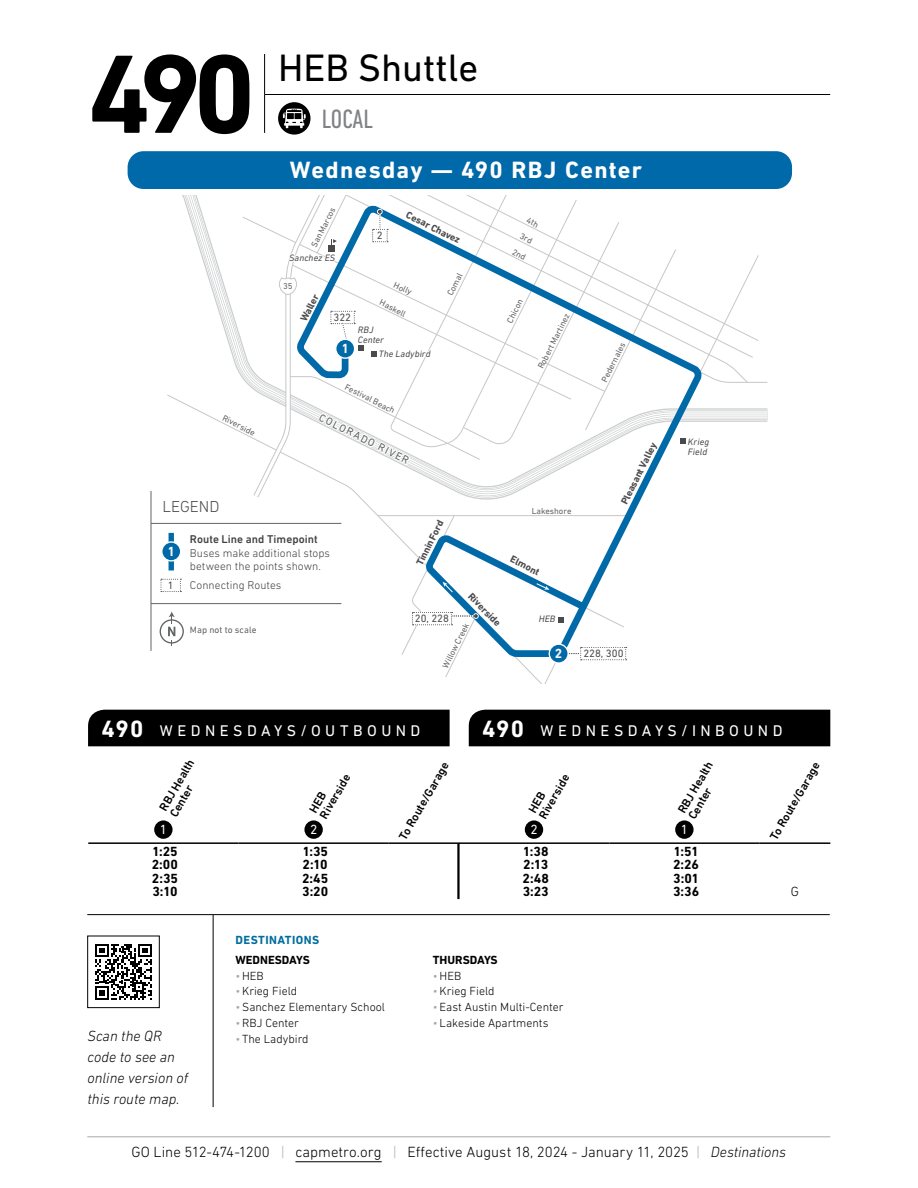
<style>
.page{position:relative;width:918px;height:1188px;background:#fff}
.page>*{position:absolute;margin:0;border:0;box-sizing:border-box;transform-origin:0 0}
.t1{font:700 113.4px "DIN Next LT Pro";color:#000}
.t2{font:38.85px "DIN Next LT Pro";color:#000}
.t3{font:condensed 27px "DIN Next LT Pro";color:#808285}
.t4{font:700 24px "DIN Next LT Pro";letter-spacing:.055em;color:#fff}
.t5{font:300 16.2px "DIN Next LT Pro";color:#4a4a4d}
.t6{font:15.75px "DIN Next LT Pro";letter-spacing:.28em;color:#fff}
.t7{font:300 15px "DIN Next LT Pro";letter-spacing:-.005em;color:#000}
.t8{font:italic 300 15px/21px "DIN Next LT Pro";color:#000}
.t9{font:700 13.5px "DIN Next LT Pro";letter-spacing:-.005em;color:#000}
.t10{font:13.5px "DIN Next LT Pro";color:#fff}
.t11{font:700 13.5px "DIN Next LT Pro";color:#f6f6f6}
.t12{font:300 13.5px "DIN Next LT Pro";color:#000}
.t13{font:300 12px "DIN Next LT Pro";color:#000}
.t14{font:500 12px/12px "DIN Next LT Pro";color:#000}
.t15{font:700 12px "DIN Next LT Pro";color:#000}
.t16{font:700 12px "DIN Next LT Pro";letter-spacing:.04em;color:#006d9e}
.t17{font:300 11.4px/13.5px "DIN Next LT Pro";letter-spacing:.005em;color:#414042}
.t18{font:500 11.4px "DIN Next LT Pro";letter-spacing:.005em;color:#414042}
.t19{font:10.8px "DIN Next LT Pro";letter-spacing:-.005em;color:#4a4a4d}
.t20{font:10.8px "DIN Next LT Pro";color:#636466}
.t21{font:700 10.05px "DIN Next LT Pro";color:#4a4a4d}
.t22{font:italic 9.45px/10.1px "DIN Next LT Pro";letter-spacing:.01em;color:#4a4a4d}
.t23{font:9.45px "DIN Next LT Pro";letter-spacing:.01em;color:#636466}
.t24{font:8.7px "DIN Next LT Pro";color:#636466}
.s1{font-weight:700;font-size:24px}
.s2{color:#a7a9ac}
.s3{font-style:italic;color:#a7a9ac}
.s4{font-style:italic}
</style>
<div class="page">
<hr style="left:87px;top:1137px;width:743px;height:1px;background:#a7a9ac">
<hr style="left:295px;top:1161px;width:87px;height:1px;background:#000">
<hr style="left:264px;top:54px;width:1px;height:40px;background:#000">
<hr style="left:264px;top:94px;width:58px;height:1px;background:#000">
<hr style="left:322px;top:94px;width:508px;height:1px;background:#000">
<hr style="left:264px;top:95px;width:1px;height:38px;background:#000">
<div style="left:278px;top:102px;width:32px;height:33px;background:#000;border-radius:50%"></div>
<svg style="left:283px;top:109px;width:23px;height:19px"></svg>
<hr style="left:87px;top:914px;width:743px;height:1px;background:#000">
<hr style="left:213px;top:915px;width:1px;height:192px;background:#000">
<hr style="left:88px;top:842px;width:151px;height:2px;background:#000">
<hr style="left:239px;top:842px;width:150px;height:2px;background:#000">
<hr style="left:389px;top:842px;width:70px;height:2px;background:#000">
<div style="left:154px;top:820px;width:19px;height:19px;background:#000;border-radius:50%"></div>
<div style="left:304px;top:820px;width:19px;height:19px;background:#000;border-radius:50%"></div>
<div style="left:88px;top:710px;width:362px;height:36px;background:#000"></div>
<hr style="left:457px;top:843px;width:3px;height:56px;background:#000">
<hr style="left:459px;top:842px;width:150px;height:2px;background:#000">
<hr style="left:609px;top:842px;width:151px;height:2px;background:#000">
<hr style="left:760px;top:842px;width:70px;height:2px;background:#000">
<div style="left:525px;top:820px;width:18px;height:19px;background:#000;border-radius:50%"></div>
<div style="left:675px;top:820px;width:19px;height:19px;background:#000;border-radius:50%"></div>
<div style="left:469px;top:710px;width:361px;height:36px;background:#000"></div>
<svg style="left:95px;top:944px;width:57px;height:56px"></svg>
<div style="left:87px;top:936px;width:73px;height:72px;border:1px solid #000"></div>
<svg style="left:150px;top:196px;width:99px;height:299px"></svg>
<svg style="left:401px;top:514px;width:226px;height:164px"></svg>
<hr style="left:151px;top:603px;width:190px;height:1px;background:#636466">
<hr style="left:151px;top:523px;width:190px;height:1px;background:#636466">
<div style="left:169px;top:533px;width:5px;height:37px;background:#0069a7"></div>
<svg style="left:162px;top:541px;width:18px;height:21px"></svg>
<svg style="left:160px;top:611px;width:24px;height:34px"></svg>
<hr style="left:151px;top:491px;width:1px;height:160px;background:#636466">
<svg style="left:160px;top:579px;width:21px;height:13px"></svg>
<div style="left:128px;top:151px;width:664px;height:38px;background:#0069aa;border-radius:16px"></div>
<svg style="left:249px;top:196px;width:519px;height:307px"></svg>
<h1 class="t1" style="left:88px;top:28px;width:170px">490</h1>
<h2 class="t2" style="left:278px;top:45px;width:202px">HEB Shuttle</h2>
<h3 class="t3" style="left:322px;top:104px;width:53px">LOCAL</h3>
<h3 class="t4" style="left:290px;top:156px;width:354px">Wednesday — 490 RBJ Center</h3>
<p class="t24" style="left:225px;top:413px;width:37px;rotate:26deg">Riverside</p>
<p class="t24" style="left:309px;top:244px;width:45px;rotate:-63deg">San Marcos</p>
<p class="t22" style="left:289px;top:253px;width:48px">Sanchez ES</p>
<p class="t24" style="left:283px;top:281px;width:11px">35</p>
<p class="t21" style="left:298px;top:318px;width:31px;rotate:-63deg">Waller</p>
<p class="t19" style="left:334px;top:311px;width:19px">322</p>
<p class="t11" style="left:341px;top:341px;width:9px">1</p>
<p class="t19" style="left:377px;top:229px;width:7px">2</p>
<p class="t21" style="left:409px;top:209px;width:61px;rotate:26deg">Cesar Chavez</p>
<p class="t24" style="left:396px;top:280px;width:21px;rotate:25deg">H olly</p>
<p class="t24" style="left:382px;top:297px;width:30px;rotate:26deg">Haskell</p>
<p class="t22" style="left:358px;top:324px;width:28px">RBJ<br>Center</p>
<p class="t22" style="left:379px;top:348px;width:53px">The Ladybird</p>
<p class="t24" style="left:445px;top:293px;width:25px;rotate:-63deg">Comal</p>
<p class="t24" style="left:347px;top:382px;width:56px;rotate:26deg">Festival Beach</p>
<p class="t20" style="left:323px;top:411px;width:101px;rotate:27deg">COLORADO RIVER</p>
<p class="t24" style="left:505px;top:320px;width:27px;rotate:-63deg">Chicon</p>
<p class="t24" style="left:536px;top:366px;width:62px;rotate:-63deg">Robert Martinez</p>
<h3 class="t5" style="left:162px;top:497px;width:58px">LEGEND</h3>
<p class="t11" style="left:167px;top:543px;width:9px">1</p>
<p class="t18" style="left:190px;top:533px;width:129px">Route Line and Timepoint</p>
<p class="t17" style="left:190px;top:546px;width:142px">Buses make additional stops between the points shown.</p>
<p class="t17" style="left:190px;top:578px;width:93px">Connecting Routes</p>
<p class="t23" style="left:190px;top:625px;width:68px">Map not to scale</p>
<p class="t19" style="left:168px;top:579px;width:7px">1</p>
<p class="t21" style="left:414px;top:562px;width:51px;rotate:-64deg">Tinnin Ford</p>
<p class="t21" style="left:474px;top:590px;width:43px;rotate:45deg">Riverside</p>
<p class="t19" style="left:415px;top:612px;width:36px">20, 228</p>
<p class="t24" style="left:441px;top:665px;width:50px;rotate:-64deg">W illow Creek</p>
<p class="t24" style="left:532px;top:506px;width:41px">Lakeshore</p>
<p class="t21" style="left:514px;top:553px;width:33px;rotate:27deg">Elmont</p>
<p class="t22" style="left:539px;top:614px;width:18px">HEB</p>
<p class="t11" style="left:555px;top:645px;width:9px">2</p>
<p class="t24" style="left:599px;top:379px;width:45px;rotate:-63deg">Pedernales</p>
<p class="t21" style="left:618px;top:501px;width:70px;rotate:-63deg">Pleasant Valley</p>
<p class="t19" style="left:583px;top:647px;width:42px">228, 300</p>
<p class="t22" style="left:688px;top:436px;width:23px">Krieg<br>Field</p>
<h3 class="t6" style="left:102px;top:721px;width:320px"><span class="s1">490</span> WEDNESDAYS/OUTBOUND</h3>
<p class="t14" style="left:157px;top:807px;width:59px;rotate:-60deg">RBJ Health<br>Center</p>
<p class="t14" style="left:307px;top:808px;width:51px;rotate:-60deg">HEB<br>Riverside</p>
<p class="t14" style="left:397px;top:836px;width:89px;rotate:-60deg">To Route/Garage</p>
<p class="t10" style="left:160px;top:822px;width:9px">1</p>
<p class="t10" style="left:310px;top:822px;width:9px">2</p>
<p class="t9" style="left:152px;top:843px;width:27px">1:25</p>
<p class="t9" style="left:302px;top:843px;width:27px">1:35</p>
<p class="t9" style="left:152px;top:857px;width:28px">2:00</p>
<p class="t9" style="left:303px;top:857px;width:27px">2:10</p>
<p class="t9" style="left:152px;top:870px;width:28px">2:35</p>
<p class="t9" style="left:302px;top:870px;width:28px">2:45</p>
<p class="t9" style="left:152px;top:884px;width:27px">3:10</p>
<p class="t9" style="left:302px;top:884px;width:28px">3:20</p>
<h3 class="t6" style="left:482px;top:721px;width:302px"><span class="s1">490</span> WEDNESDAYS/INBOUND</h3>
<p class="t14" style="left:526px;top:809px;width:51px;rotate:-60deg">HEB<br>Riverside</p>
<p class="t14" style="left:676px;top:809px;width:59px;rotate:-60deg">RBJ Health<br>Center</p>
<p class="t14" style="left:768px;top:836px;width:89px;rotate:-60deg">To Route/Garage</p>
<p class="t10" style="left:530px;top:822px;width:9px">2</p>
<p class="t10" style="left:681px;top:822px;width:9px">1</p>
<p class="t9" style="left:523px;top:843px;width:27px">1:38</p>
<p class="t9" style="left:674px;top:843px;width:27px">1:51</p>
<p class="t9" style="left:523px;top:857px;width:26px">2:13</p>
<p class="t9" style="left:673px;top:857px;width:27px">2:26</p>
<p class="t9" style="left:523px;top:870px;width:28px">2:48</p>
<p class="t9" style="left:673px;top:870px;width:27px">3:01</p>
<p class="t9" style="left:523px;top:884px;width:28px">3:23</p>
<p class="t9" style="left:673px;top:884px;width:28px">3:36</p>
<p class="t12" style="left:791px;top:884px;width:10px">G</p>
<p class="t8" style="left:87px;top:1025px;width:102px">Scan the QR code to see an online version of this route map.</p>
<p class="t16" style="left:235px;top:933px;width:85px">DESTINATIONS</p>
<p class="t15" style="left:235px;top:953px;width:76px">WEDNESDAYS</p>
<p class="t13" style="left:235px;top:969px;width:30px"><span class="s2">•</span>HEB</p>
<p class="t13" style="left:235px;top:984px;width:63px"><span class="s2">•</span>Krieg Field</p>
<p class="t13" style="left:235px;top:1000px;width:151px"><span class="s2">•</span>Sanchez Elementary School</p>
<p class="t13" style="left:235px;top:1016px;width:65px"><span class="s2">•</span>RBJ Center</p>
<p class="t13" style="left:235px;top:1032px;width:75px"><span class="s2">•</span> The Ladybird</p>
<p class="t15" style="left:433px;top:953px;width:66px">THURSDAYS</p>
<p class="t13" style="left:433px;top:969px;width:30px"><span class="s2">•</span>HEB</p>
<p class="t13" style="left:433px;top:984px;width:63px"><span class="s2">•</span>Krieg Field</p>
<p class="t13" style="left:433px;top:1000px;width:132px"><span class="s2">•</span> East Austin Multi-Center</p>
<p class="t13" style="left:433px;top:1016px;width:117px"><span class="s2">•</span> Lakeside Apartments</p>
<p class="t7" style="left:132px;top:1144px;width:656px">GO Line 512-474-1200 <span class="s3">|</span> capmetro.org <span class="s3">|</span> Effective August 18, 2024 - January 11, 2025 <span class="s3">|</span> <span class="s4">Destinations</span></p>
</div>
